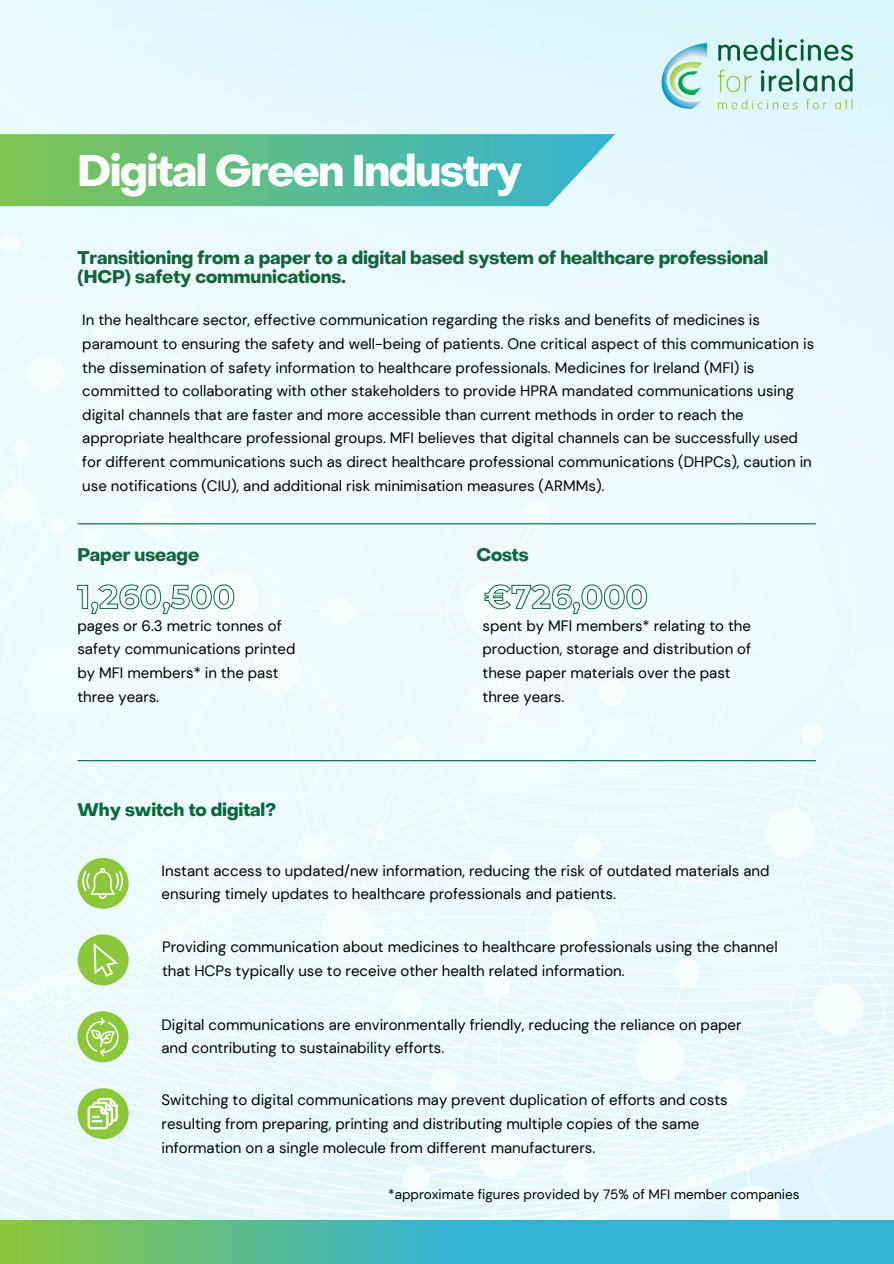
<style>
.page{position:relative;width:894px;height:1264px;background:#fff}
.page>*{position:absolute;margin:0;border:0;box-sizing:border-box;transform-origin:0 0}
.t1{font:700 43.5px "Object Sans";letter-spacing:-.035em;color:#fff}
.t2{font:700 18px/19.2px "Object Sans";letter-spacing:-.005em;color:#14643a}
.t3{font:700 18px "Object Sans";letter-spacing:-.005em;color:#006938}
.t4{font:15px/23.7px "DM Sans";color:#000}
.t5{font:13.5px "DM Sans";color:#000}
</style>
<div class="page">
<img style="left:0;top:0;width:893px;height:1219px">
<img style="left:659px;top:33px;width:197px;height:84px">
<svg style="left:0;top:134px;width:615px;height:72px;background:#62bf95"></svg>
<hr style="left:78px;top:760px;width:737px;height:1px;background:#006938">
<div style="left:77px;top:1011px;width:51px;height:51px;background:#8cc73b;border-radius:50%"></div>
<svg style="left:86px;top:1017px;width:33px;height:39px"></svg>
<div style="left:78px;top:1088px;width:51px;height:51px;background:#8cc73b;border-radius:50%"></div>
<svg style="left:88px;top:1098px;width:30px;height:31px"></svg>
<div style="left:78px;top:857px;width:51px;height:51px;background:#8cc73b;border-radius:50%"></div>
<svg style="left:82px;top:867px;width:41px;height:31px"></svg>
<hr style="left:78px;top:523px;width:737px;height:1px;background:#006938">
<svg style="left:0;top:1219px;width:893px;height:44px;background:#4db9ae"></svg>
<div style="left:78px;top:934px;width:51px;height:51px;background:#8cc73b;border-radius:50%"></div>
<svg style="left:94px;top:943px;width:24px;height:33px"></svg>
<svg style="left:77px;top:584px;width:158px;height:30px"></svg>
<svg style="left:484px;top:584px;width:163px;height:30px"></svg>
<p class="t1" style="left:77px;top:154px;width:446px">Digital Green Industry</p>
<h3 class="t2" style="left:77px;top:250px;width:692px">Transitioning from a paper to a digital based system of healthcare professional (HCP) safety communications.</h3>
<p class="t4" style="left:82px;top:308px;width:733px">In the healthcare sector, effective communication regarding the risks and benefits of medicines is paramount to ensuring the safety and well-being of patients. One critical aspect of this communication is the dissemination of safety information to healthcare professionals. Medicines for Ireland (MFI) is committed to collaborating with other stakeholders to provide HPRA mandated communications using digital channels that are faster and more accessible than current methods in order to reach the appropriate healthcare professional groups. MFI believes that digital channels can be successfully used for different communications such as direct healthcare professional communications (DHPCs), caution in use notifications (CIU), and additional risk minimisation measures (ARMMs).</p>
<h3 class="t2" style="left:77px;top:547px;width:123px">Paper useage</h3>
<p class="t4" style="left:77px;top:613px;width:219px">pages or 6.3 metric tonnes of safety communications printed by MFI members* in the past three years.</p>
<h2 class="t3" style="left:78px;top:802px;width:200px">Why switch to digital?</h2>
<p class="t2" style="left:476px;top:547px;width:54px">Costs</p>
<p class="t4" style="left:482px;top:613px;width:270px">spent by MFI members* relating to the production, storage and distribution of these paper materials over the past three years.</p>
<h3 class="t4" style="left:162px;top:858px;width:609px">Instant access to updated/new information, reducing the risk of outdated materials and ensuring timely updates to healthcare professionals and patients.</h3>
<p class="t4" style="left:162px;top:935px;width:617px">Providing communication about medicines to healthcare professionals using the channel that HCPs typically use to receive other health related information.</p>
<h1 class="t4" style="left:161px;top:1012px;width:581px">Digital communications are environmentally friendly, reducing the reliance on paper and contributing to sustainability efforts.</h1>
<p class="t4" style="left:162px;top:1088px;width:567px">Switching to digital communications may prevent duplication of efforts and costs resulting from preparing, printing and distributing multiple copies of the same information on a single molecule from different manufacturers.</p>
<p class="t5" style="left:388px;top:1185px;width:412px">*approximate figures provided by 75% of MFI member companies</p>
</div>
